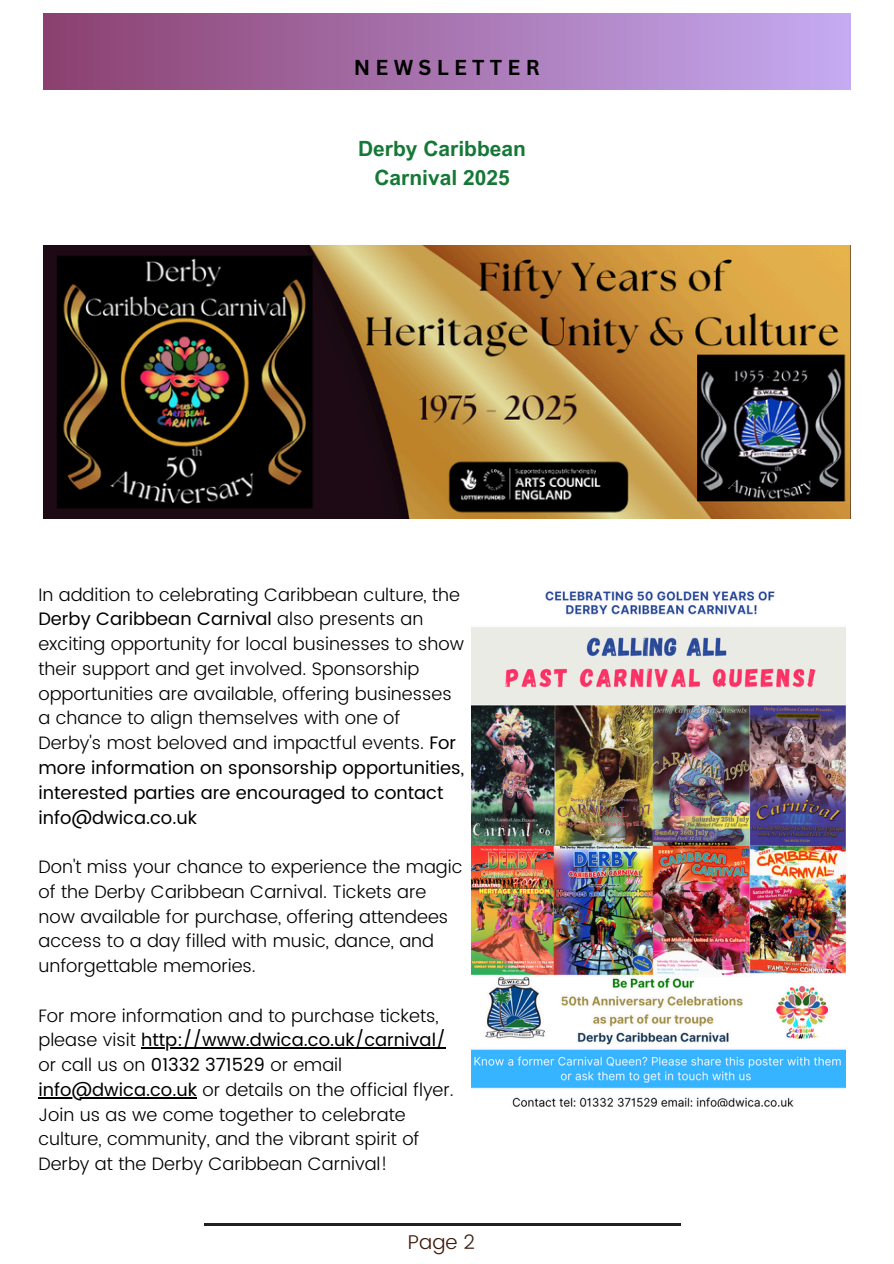
<style>
.page{position:relative;width:894px;height:1264px;background:#fff}
.page>*{position:absolute;margin:0;border:0;box-sizing:border-box;transform-origin:0 0}
.t1{font:700 21px/29.2px "Arial MT Pro";color:#167836;text-align:center}
.t2{font:700 21px "Canva Sans";letter-spacing:.25em;color:#000}
.t3{font:300 19.95px "Poppins";color:#3c1a0c}
.t4{font:300 18px/24.8px "Poppins";color:#000}
.s1{font-weight:400}
</style>
<div class="page">
<div style="left:43px;top:14px;width:807px;height:75px;background:linear-gradient(to right,#8b406f,#c5abf3)"></div>
<hr style="left:204px;top:1222px;width:476px;height:2px;background:#231f20">
<img style="left:43px;top:245px;width:807px;height:273px">
<img style="left:471px;top:591px;width:374px;height:515px">
<hr style="left:141px;top:1047px;width:304px;height:1px;background:#000">
<hr style="left:38px;top:1096px;width:159px;height:2px;background:#000">
<p class="t2" style="left:354px;top:53px;width:187px">NEWSLETTER</p>
<p class="t1" style="left:358px;top:137px;width:169px">Derby Caribbean<br>Carnival 2025</p>
<h1 class="t4" style="left:38px;top:582px;width:427px">In addition to celebrating Caribbean culture, the <span class="s1">Derby Caribbean Carnival</span> also presents an exciting opportunity for local businesses to show their support and get involved. Sponsorship opportunities are available, offering businesses a chance to align themselves with one of Derby's most beloved and impactful events. <span class="s1">For more information on sponsorship opportunities, interested parties are encouraged to contact info@dwica.co.uk</span></h1>
<h2 class="t4" style="left:38px;top:854px;width:425px">Don't miss your chance to experience the magic of the Derby Caribbean Carnival. Tickets are now available for purchase, offering attendees access to a day filled with music, dance, and unforgettable memories.</h2>
<p class="t4" style="left:38px;top:1003px;width:408px">For more information and to purchase tickets, please visit <span class="s1">http://www.dwica.co.uk/carnival/</span></p>
<p class="t4" style="left:38px;top:1052px;width:305px">or call us on <span class="s1">01332 371529</span> or email</p>
<p class="t4" style="left:38px;top:1077px;width:417px"><span class="s1">info@dwica.co.uk</span> or details on the official flyer.<br>Join us as we come together to celebrate culture, community, and the vibrant spirit of Derby at the Derby Caribbean Carnival!</p>
<p class="t3" style="left:408px;top:1229px;width:69px">Page 2</p>
</div>
